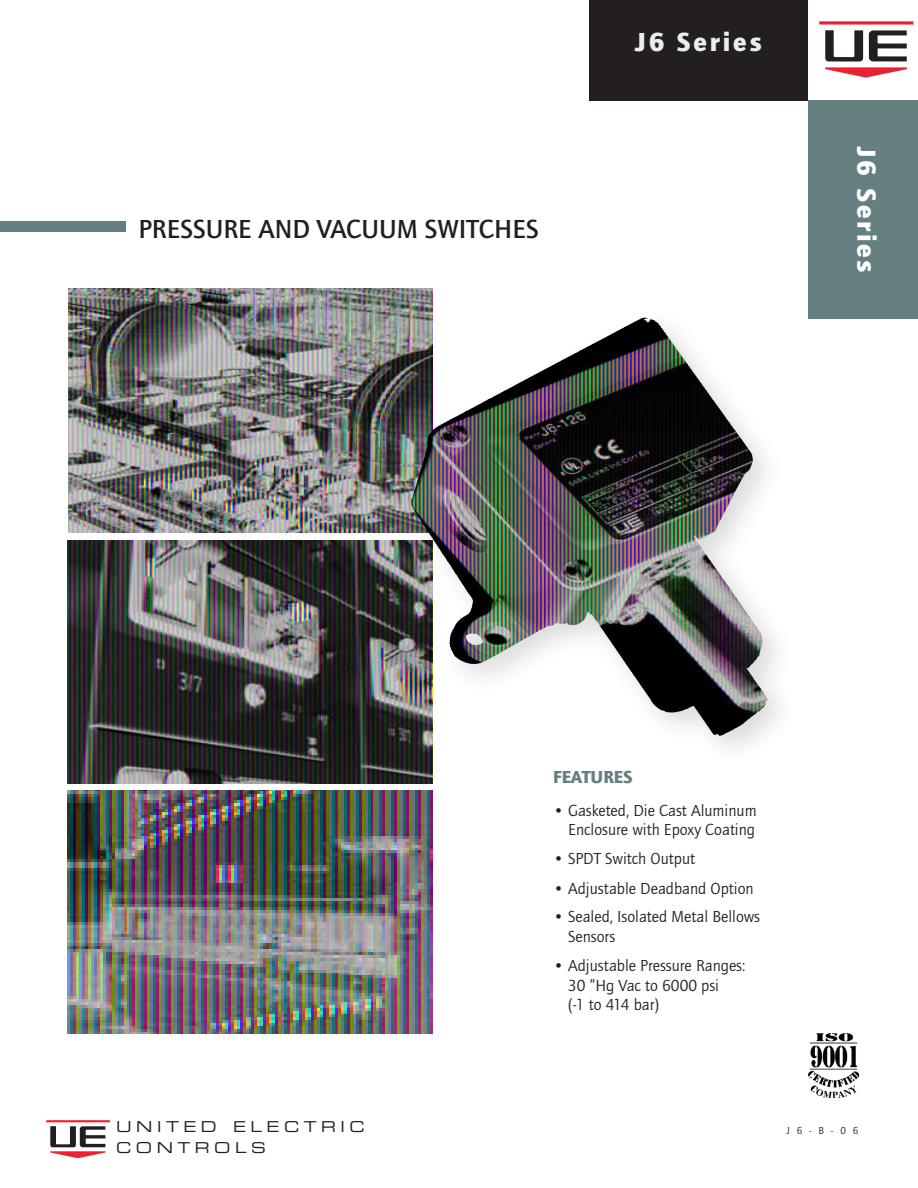
<style>
.page{position:relative;width:918px;height:1188px;background:#fff}
.page>*{position:absolute;margin:0;border:0;box-sizing:border-box;transform-origin:0 0}
.t1{font:27px "Quay Sans Md ITC";color:#231f20}
.t2{font:900 27px "Quay Sans ITC";color:#eceded}
.t3{font:900 27px "Quay Sans ITC";color:#fff}
.t4{font:900 18px "Quay Sans ITC";color:#657f80}
.t5{font:16.5px/19.5px "Quay Sans ITC";color:#231f20}
.t6{font:15px/21px "Eurostile Extended Two";letter-spacing:.3em;color:#231f20}
.t7{font:10.5px "Quay Sans ITC Book SC900";color:#231f20}
</style>
<div class="page">
<hr style="left:46px;top:1120px;width:64px;height:2px;background:#ee2132">
<svg style="left:50px;top:1126px;width:55px;height:32px"></svg>
<svg style="left:819px;top:21px;width:94px;height:4px"></svg>
<svg style="left:825px;top:30px;width:82px;height:48px"></svg>
<div style="left:589px;top:0;width:219px;height:100px;background:#231f20"></div>
<div style="left:808px;top:101px;width:110px;height:218px;background:#657f80"></div>
<div style="left:0;top:221px;width:126px;height:11px;background:#657f80"></div>
<img style="left:68px;top:289px;width:364px;height:244px">
<img style="left:68px;top:791px;width:365px;height:243px">
<div style="left:400px;top:307px;width:399px;height:460px;background:#231f20;opacity:.16"></div>
<img style="left:524px;top:318px;width:120px;height:63px">
<img style="left:68px;top:540px;width:365px;height:243px">
<img style="left:809px;top:1033px;width:49px;height:65px">
<h1 class="t1" style="left:139px;top:214px;width:402px">PRESSURE AND VACUUM SWITCHES</h1>
<h1 class="t2" style="left:636px;top:26px;width:128px">J6 SERIES</h1>
<h1 class="t3" style="left:882px;top:147px;width:128px;rotate:90deg">J6 SERIES</h1>
<p class="t6" style="left:116px;top:1116px;width:250px">UNITED ELECTRIC<br>CONTROLS</p>
<p class="t4" style="left:553px;top:766px;width:80px">FEATURES</p>
<p class="t5" style="left:553px;top:801px;width:205px;text-align:right">• Gasketed, Die Cast Aluminum<br>Enclosure with Epoxy Coating</p>
<p class="t5" style="left:553px;top:850px;width:144px">• SPDT Switch Output</p>
<p class="t5" style="left:553px;top:879px;width:202px">• Adjustable Deadband Option</p>
<p class="t5" style="left:568px;top:908px;width:193px;text-indent:-15px">• Sealed, Isolated Metal Bellows<br>Sensors</p>
<p class="t5" style="left:568px;top:957px;width:179px;text-indent:-15px">• Adjustable Pressure Ranges:<br>30 ”Hg Vac to 6000 psi<br>(-1 to 414 bar)</p>
<p class="t7" style="left:786px;top:1125px;width:73px">J6-B-06</p>
</div>
